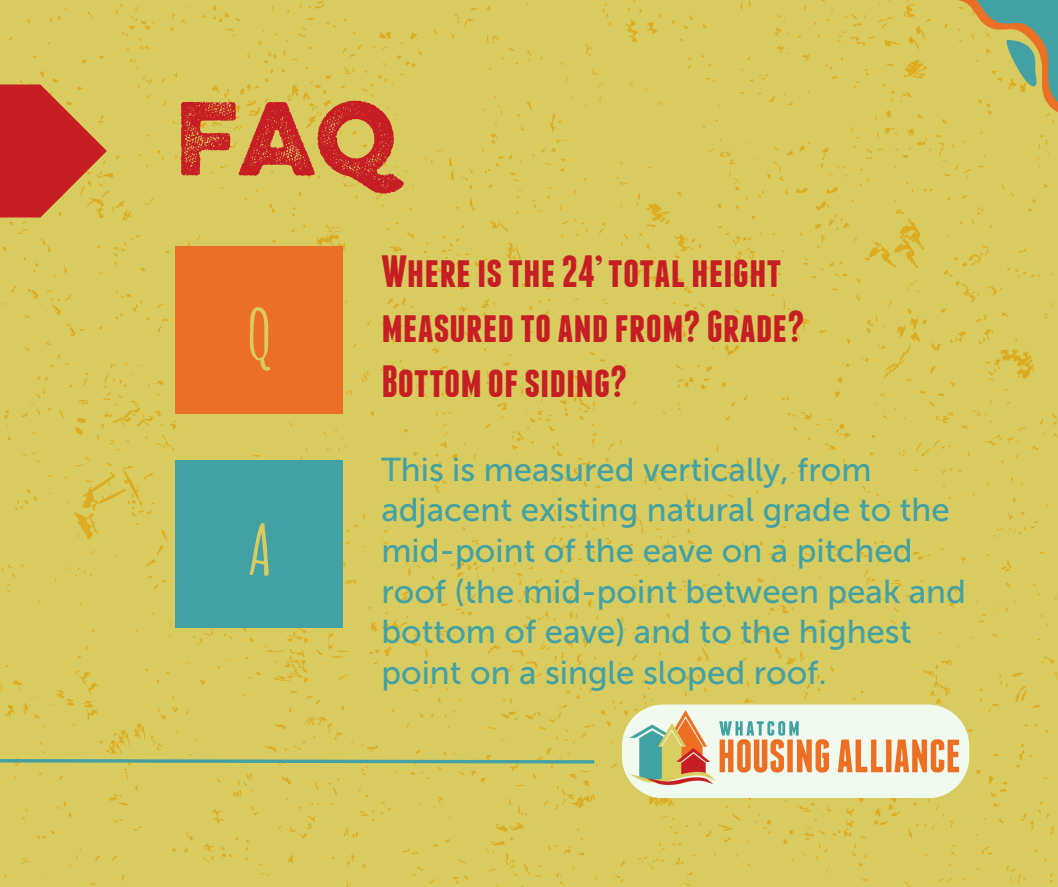
<style>
.page{position:relative;width:1058px;height:887px;background:#fff}
.page>*{position:absolute;margin:0;border:0;box-sizing:border-box;transform-origin:0 0}
.t1{font:93.45px "Eveleth Dot";color:#c61e24}
.t2{font:700 70.05px "Amatica SC";color:#d8cc60}
.t3{font:700 45px/55.2px "Franchise";color:#c61e24}
.t4{font:33px/40.5px "Museo Sans 500";color:#44a1a3}
</style>
<div class="page">
<div style="left:0;top:0;width:1057px;height:886px;background:#d8cc60"></div>
<div style="left:176px;top:246px;width:167px;height:167px;background:#eb6f24"></div>
<div style="left:176px;top:461px;width:167px;height:167px;background:#44a1a3"></div>
<svg style="left:0;top:757px;width:597px;height:8px;background:#99b97b"></svg>
<svg style="left:622px;top:704px;width:347px;height:94px;background:#ecf1d3"></svg>
<img style="left:630px;top:710px;width:330px;height:74px">
<svg style="left:0;top:84px;width:107px;height:133px;background:#cb5335"></svg>
<svg style="left:946px;top:0;width:111px;height:111px;background:#b2b76a"></svg>
<p class="t1" style="left:176px;top:94px;width:221px">Faq</p>
<p class="t2" style="left:244px;top:277px;width:32px">Q</p>
<p class="t2" style="left:245px;top:492px;width:30px">A</p>
<p class="t3" style="left:381px;top:248px;width:425px">Whereisthe24’totalheight measuredtoandfrom?Grade?<br>Bottom ofsiding?</p>
<p class="t4" style="left:381px;top:449px;width:586px">This is measured vertically, from adjacent existing natural grade to the mid-point of the eave on a pitched roof (the mid-point between peak and bottom of eave) and to the highest point on a single sloped roof.</p>
</div>
